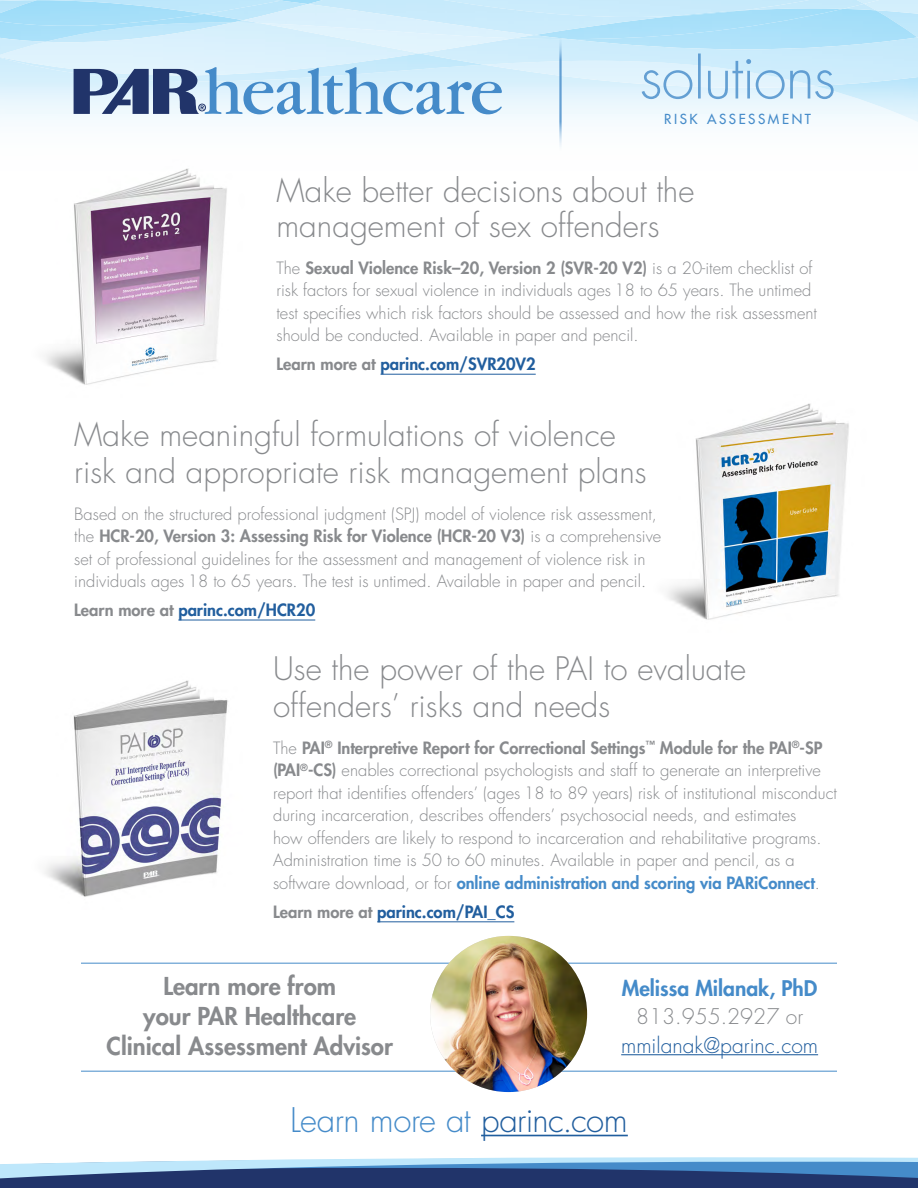
<style>
.page{position:relative;width:918px;height:1188px;background:#fff}
.page>*{position:absolute;margin:0;border:0;box-sizing:border-box;transform-origin:0 0}
.t1{font:300 33px "Futura Std";letter-spacing:-.02em;color:#458bc9}
.t2{font:300 31.5px/36.6px "Futura Std";color:#888a8d}
.t3{font:800 24px/30px "Futura Std";color:#888a8d;text-align:center}
.t4{font:300 21px "Futura Std";color:#215e9e}
.t5{font:800 21px "Futura Std";color:#458bc9}
.t6{font:300 21px "Futura Std";color:#888a8d}
.t7{font:300 16.5px/22.5px "Futura Std";color:#888a8d}
.t8{font:800 16.5px "Futura Std";color:#215e9e}
.t9{font:500 13.5px "Futura Std";letter-spacing:.19em;color:#458bc9}
.s1{font-weight:800}
.s2{color:#888a8d}
.s3{font-weight:800;color:#458bc9}
.s4{color:#215e9e}
</style>
<div class="page">
<img style="left:45px;top:680px;width:183px;height:217px">
<hr style="left:377px;top:921px;width:137px;height:1px;background:#215e9e">
<img style="left:46px;top:190px;width:181px;height:195px">
<hr style="left:481px;top:1135px;width:147px;height:1px;background:#215e9e">
<hr style="left:621px;top:1054px;width:197px;height:1px;background:#215e9e">
<hr style="left:81px;top:963px;width:756px;height:1px;background:#458bc9">
<hr style="left:81px;top:1071px;width:756px;height:1px;background:#458bc9">
<img style="left:430px;top:936px;width:157px;height:156px;border-radius:78px">
<hr style="left:381px;top:374px;width:155px;height:1px;background:#215e9e">
<svg style="left:124px;top:168px;width:103px;height:22px"></svg>
<img style="left:0;top:75px;width:918px;height:47px">
<svg style="left:0;top:0;width:918px;height:37px;background:#aae0f9"></svg>
<img style="left:37px;top:0;width:244px;height:14px">
<img style="left:204px;top:1px;width:365px;height:38px">
<svg style="left:876px;top:4px;width:42px;height:11px"></svg>
<img style="left:876px;top:0;width:42px;height:4px">
<img style="left:0;top:53px;width:420px;height:22px">
<img style="left:0;top:20px;width:261px;height:36px">
<img style="left:864px;top:0;width:12px;height:17px">
<img style="left:308px;top:0;width:556px;height:35px">
<img style="left:243px;top:4px;width:291px;height:34px">
<hr style="left:559px;top:34px;width:3px;height:119px;background:#458bc9">
<svg style="left:74px;top:54px;width:760px;height:60px;background:#bcd6ea"></svg>
<svg style="left:0;top:1157px;width:918px;height:31px;background:#5978a4"></svg>
<img style="left:667px;top:403px;width:182px;height:217px">
<hr style="left:178px;top:620px;width:137px;height:1px;background:#215e9e">
<p class="t9" style="left:664px;top:110px;width:148px">RISK ASSESSMENT</p>
<h2 class="t2" style="left:276px;top:174px;width:419px;line-height:34.8px">Make better decisions about the management of sex offenders</h2>
<p class="t7" style="left:276px;top:257px;width:542px">The <span class="s1">Sexual Violence Risk–20, Version 2 (SVR-20 V2)</span> is a 20-item checklist of risk factors for sexual violence in individuals ages 18 to 65 years. The untimed test specifies which risk factors should be assessed and how the risk assessment should be conducted. Available in paper and pencil.</p>
<p class="t8" style="left:276px;top:354px;width:261px"><span class="s2">Learn more at</span> parinc.com/SVR20V2</p>
<h2 class="t2" style="left:74px;top:417px;width:574px">Make meaningful formulations of violence risk and appropriate risk management plans</h2>
<p class="t7" style="left:74px;top:503px;width:589px">Based on the structured professional judgment (SPJ) model of violence risk assessment, the <span class="s1">HCR-20, Version 3: Assessing Risk for Violence (HCR-20 V3)</span> is a comprehensive set of professional guidelines for the assessment and management of violence risk in individuals ages 18 to 65 years. The test is untimed. Available in paper and pencil.</p>
<p class="t8" style="left:74px;top:600px;width:242px"><span class="s2">Learn more at</span> parinc.com/HCR20</p>
<h2 class="t2" style="left:273px;top:652px;width:475px">Use the power of the PAI to evaluate offenders’ risks and needs</h2>
<p class="t7" style="left:273px;top:737px;width:565px">The <span class="s1">PAI</span><sup>®</sup> <span class="s1">Interpretive Report for Correctional Settings</span><sup>™</sup> <span class="s1">Module for the PAI</span><sup>®</sup><span class="s1">-SP (PAI</span><sup>®</sup><span class="s1">-CS)</span> enables correctional psychologists and staff to generate an interpretive report that identifies offenders’ (ages 18 to 89 years) risk of institutional misconduct during incarceration, describes offenders’ psychosocial needs, and estimates<br>how offenders are likely to respond to incarceration and rehabilitative programs.<br>Administration time is 50 to 60 minutes. Available in paper and pencil, as a software download, or for <span class="s3">online administration and scoring via PARiConnect</span>.</p>
<p class="t8" style="left:273px;top:902px;width:243px"><span class="s2">Learn more at</span> parinc.com/PAI_CS</p>
<h3 class="t3" style="left:107px;top:972px;width:288px">Learn more from<br>your PAR Healthcare<br>Clinical Assessment Advisor</h3>
<p class="t5" style="left:622px;top:975px;width:197px">Melissa Milanak, PhD</p>
<p class="t6" style="left:636px;top:1004px;width:169px">813.955.2927 or</p>
<p class="t4" style="left:621px;top:1032px;width:198px">mmilanak@parinc.com</p>
<h1 class="t1" style="left:290px;top:1100px;width:339px">Learn more at <span class="s4">parinc.com</span></h1>
</div>
